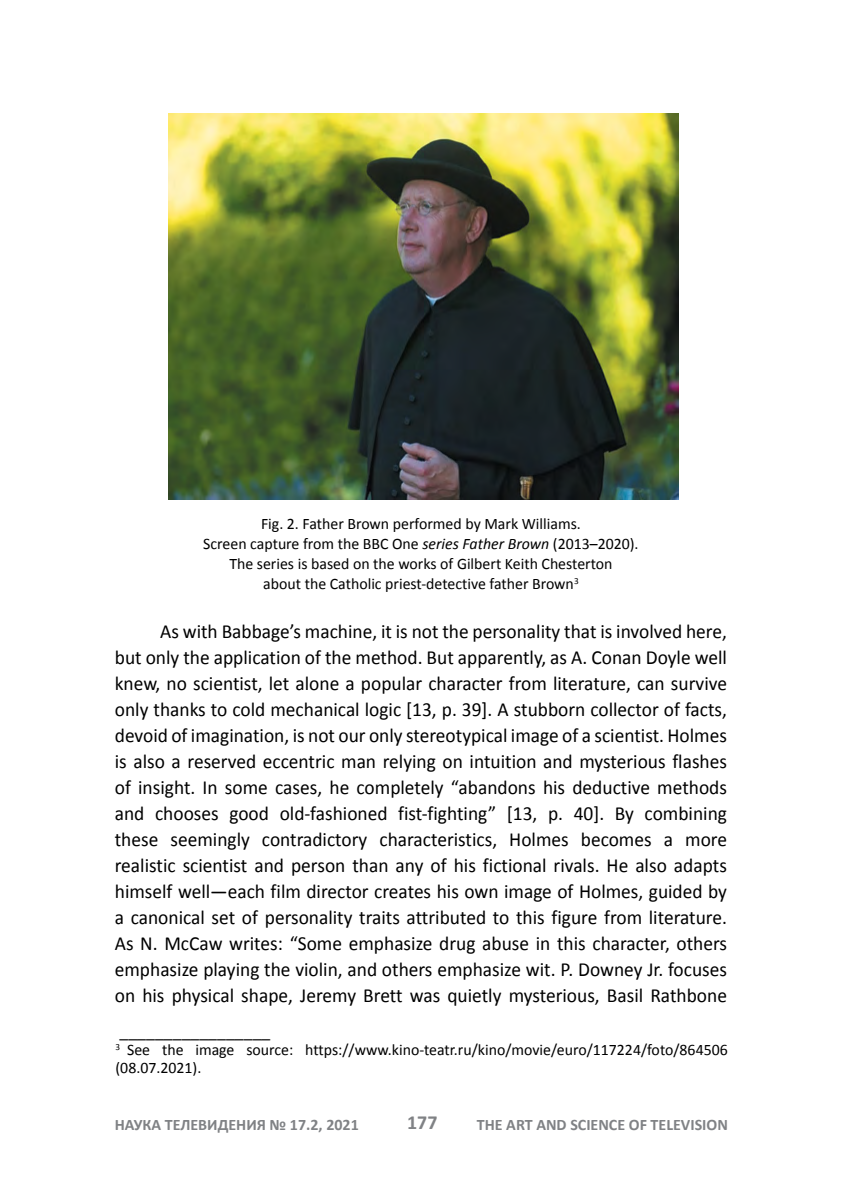
<style>
.page{position:relative;width:842px;height:1191px;background:#fff}
.page>*{position:absolute;margin:0;border:0;box-sizing:border-box;transform-origin:0 0}
.t1{font:20px/26px "Calibri";color:#000;text-align:justify}
.t2{font:700 20px "Calibri";color:#808285}
.t3{font:18px "Calibri";color:#000}
.t4{font:16px/20px "Calibri";color:#000;text-align:center}
.t5{font:700 16px "Calibri";color:#808285}
.s1{font-style:italic}
</style>
<div class="page">
<img style="left:169px;top:113px;width:510px;height:386px">
<p class="t4" style="left:203px;top:514px;width:437px">Fig. 2. Father Brown performed by Mark Williams.<br>Screen capture from the BBC One <span class="s1">series Father Brown</span> (2013–2020).<br>The series is based on the works of Gilbert Keith Chesterton<br>about the Catholic priest-detective father Brown<sup>3</sup></p>
<p class="t1" style="left:115px;top:618px;width:614px;text-indent:45px">As with Babbage’s machine, it is not the personality that is involved here, but only the application of the method. But apparently, as A. Conan Doyle well knew, no scientist, let alone a popular character from literature, can survive only thanks to cold mechanical logic [13, p. 39]. A stubborn collector of facts, devoid of imagination, is not our only stereotypical image of a scientist. Holmes is also a reserved eccentric man relying on intuition and mysterious flashes of insight. In some cases, he completely “abandons his deductive methods and chooses good old-fashioned fist-fighting” [13, p. 40]. By combining these seemingly contradictory characteristics, Holmes becomes a more realistic scientist and person than any of his fictional rivals. He also adapts himself well—each film director creates his own image of Holmes, guided by a canonical set of personality traits attributed to this figure from literature.<br>As N. McCaw writes: “Some emphasize drug abuse in this character, others emphasize playing the violin, and others emphasize wit. Р. Downey Jr. focuses on his physical shape, Jeremy Brett was quietly mysterious, Basil Rathbone</p>
<p class="t3" style="left:120px;top:1020px;width:152px">_________________</p>
<p class="t4" style="left:116px;top:1041px;width:614px;line-height:18px;text-align:left"><sup>3</sup> See the image source: https://www.kino-teatr.ru/kino/movie/euro/117224/foto/864506 (08.07.2021).</p>
<p class="t5" style="left:115px;top:1114px;width:245px">НАУКА ТЕЛЕВИДЕНИЯ № 17.2, 2021</p>
<p class="t2" style="left:407px;top:1110px;width:32px">177</p>
<p class="t5" style="left:477px;top:1114px;width:253px">THE ART AND SCIENCE OF TELEVISION</p>
</div>
